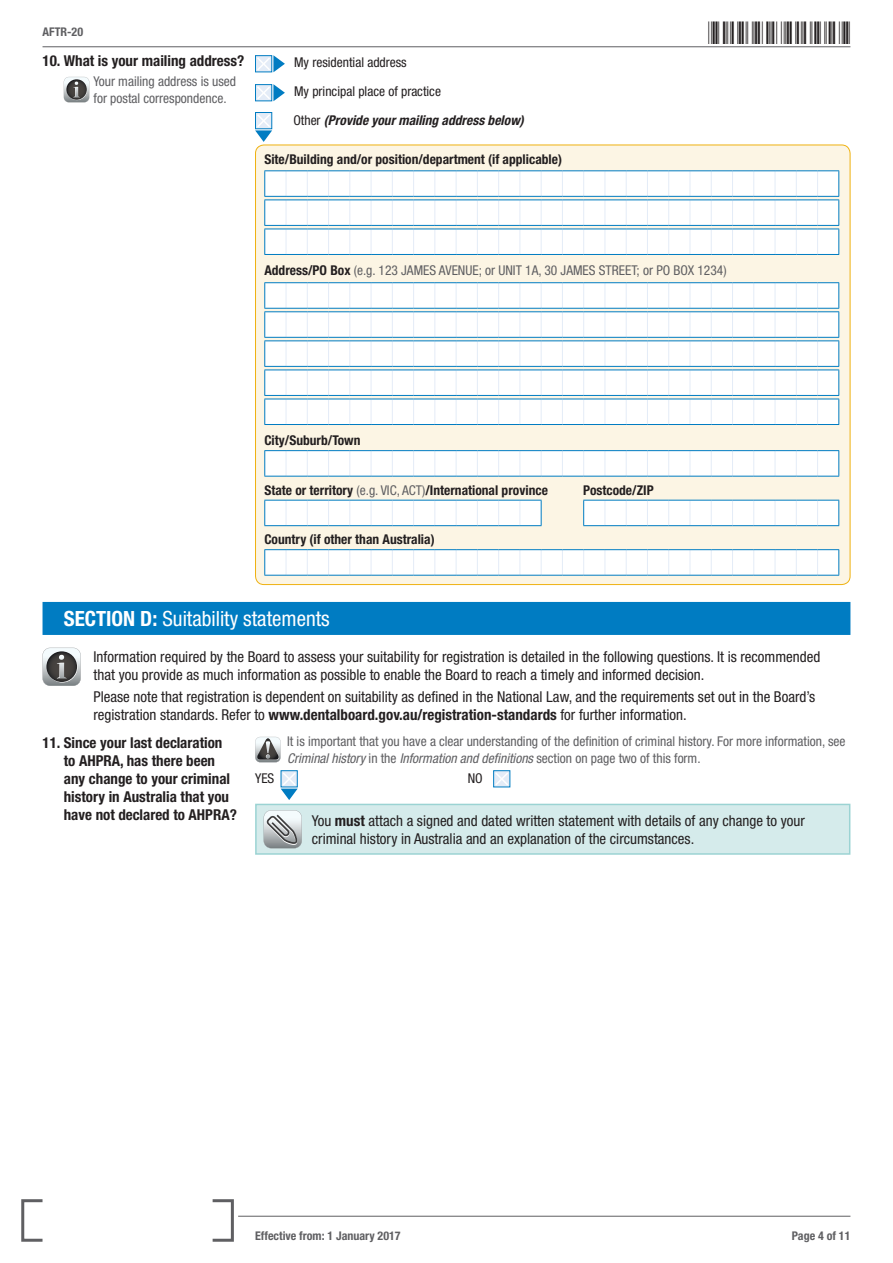
<style>
.page{position:relative;width:893px;height:1263px;background:#fff}
.page>*{position:absolute;margin:0;border:0;box-sizing:border-box;transform-origin:0 0}
.t1{font:30px "Free 3 of 9";letter-spacing:.1em;color:#231f20}
.Section-header{font:condensed 21px "Helvetica Neue LT Std";color:#fff}
.Section_additional_i{font:condensed 15px/18px "Helvetica Neue LT Std";color:#231f20}
.Questions{font:700 condensed 15px/18px "Helvetica Neue LT Std";color:#231f20}
.Question_additional{font:condensed 13.5px/16.2px "Helvetica Neue LT Std";color:#5f5f62}
.t2{font:700 condensed 13.5px "Helvetica Neue LT Std";color:#231f20}
.Answer{font:condensed 13.5px "Helvetica Neue LT Std";color:#231f20}
.Answer-2{font:italic 700 condensed 13.5px "Helvetica Neue LT Std";color:#231f20}
.t3{font:700 condensed 12px "Helvetica Neue LT Std";color:#5f5f62}
.s1{font-weight:400;font-style:normal}
.s2{font-weight:700;color:#231f20}
.s3{font-weight:400;color:#5f5f62}
.s4{font-weight:700}
.s5{font-style:italic}
</style>
<div class="page">
<svg style="left:21px;top:1199px;width:213px;height:43px"></svg>
<hr style="left:238px;top:1216px;width:612px;height:1px;background:#5f5f62">
<hr style="left:43px;top:47px;width:807px;height:1px;background:#5f5f62">
<svg style="left:64px;top:77px;width:25px;height:25px"></svg>
<svg style="left:255px;top:55px;width:30px;height:17px"></svg>
<svg style="left:255px;top:84px;width:30px;height:17px"></svg>
<div style="left:255px;top:112px;width:17px;height:17px;background:#017cc2"></div>
<svg style="left:255px;top:113px;width:17px;height:29px"></svg>
<div style="left:255px;top:145px;width:595px;height:439px;background:#fcf5e4;border-radius:9px"></div>
<svg style="left:264px;top:170px;width:575px;height:85px"></svg>
<svg style="left:264px;top:282px;width:575px;height:143px"></svg>
<svg style="left:264px;top:450px;width:575px;height:27px"></svg>
<svg style="left:264px;top:500px;width:278px;height:26px"></svg>
<svg style="left:583px;top:500px;width:256px;height:26px"></svg>
<svg style="left:264px;top:549px;width:575px;height:27px"></svg>
<div style="left:43px;top:602px;width:807px;height:33px;background:#007cc2"></div>
<svg style="left:43px;top:648px;width:38px;height:38px"></svg>
<svg style="left:255px;top:737px;width:26px;height:25px"></svg>
<div style="left:281px;top:770px;width:17px;height:17px;background:#3295cd"></div>
<svg style="left:281px;top:771px;width:17px;height:29px"></svg>
<svg style="left:493px;top:770px;width:17px;height:17px"></svg>
<svg style="left:494px;top:771px;width:16px;height:16px"></svg>
<div style="left:256px;top:804px;width:594px;height:50px;background:#d5ebeb"></div>
<div style="left:255px;top:804px;width:595px;height:51px;border:2px solid #9bd3d3"></div>
<svg style="left:264px;top:810px;width:38px;height:38px"></svg>
<p class="t3" style="left:43px;top:25px;width:42px">AFTR-20</p>
<p class="Questions" style="left:43px;top:51px;width:203px">10. What is your mailing address?</p>
<p class="Question_additional" style="left:94px;top:73px;width:144px">Your mailing address is used for postal correspondence.</p>
<p class="Answer" style="left:294px;top:54px;width:114px">My residential address</p>
<p class="Answer" style="left:294px;top:83px;width:148px">My principal place of practice</p>
<p class="Answer-2" style="left:293px;top:112px;width:232px"><span class="s1">Other</span> (Provide your mailing address below)</p>
<p class="t2" style="left:264px;top:151px;width:299px">Site/Building and/or position/department (if applicable)</p>
<h1 class="t1" style="left:709px;top:16px;width:143px">*AFTR-204*</h1>
<p class="Question_additional" style="left:264px;top:262px;width:464px"><span class="s2">Address/PO Box</span> (e.g. 123 JAMES AVENUE; or UNIT 1A, 30 JAMES STREET; or PO BOX 1234)</p>
<p class="t2" style="left:264px;top:432px;width:98px">City/Suburb/Town</p>
<p class="t2" style="left:264px;top:482px;width:285px">State or territory <span class="s3">(e.g. VIC, ACT)</span>/International province</p>
<p class="t2" style="left:583px;top:482px;width:72px">Postcode/ZIP</p>
<p class="t2" style="left:264px;top:531px;width:172px">Country (if other than Australia)</p>
<p class="Section-header" style="left:64px;top:607px;width:268px"><span class="s4">SECTION D:</span> Suitability statements</p>
<p class="Section_additional_i" style="left:94px;top:647px;width:728px">Information required by the Board to assess your suitability for registration is detailed in the following questions. It is recommended that you provide as much information as possible to enable the Board to reach a timely and informed decision.</p>
<p class="Section_additional_i" style="left:94px;top:687px;width:723px">Please note that registration is dependent on suitability as defined in the National Law, and the requirements set out in the Board’s registration standards. Refer to <span class="s4">www.dentalboard.gov.au/registration-standards</span> for further information.</p>
<p class="Questions" style="left:43px;top:733px;width:181px">11. Since your last declaration</p>
<p class="Questions" style="left:64px;top:751px;width:175px">to AHPRA, has there been any change to your criminal history in Australia that you have not declared to AHPRA?</p>
<p class="Question_additional" style="left:287px;top:733px;width:560px">It is important that you have a clear understanding of the definition of criminal history. For more information, see<br><span class="s5">Criminal history</span> in the <span class="s5">Information and definitions</span> section on page two of this form.</p>
<p class="Answer" style="left:255px;top:770px;width:21px">YES</p>
<p class="Answer" style="left:468px;top:770px;width:17px">NO</p>
<p class="Section_additional_i" style="left:312px;top:811px;width:494px">You <span class="s4">must</span> attach a signed and dated written statement with details of any change to your criminal history in Australia and an explanation of the circumstances.</p>
<p class="t3" style="left:255px;top:1228px;width:147px">Effective from: 1 January 2017</p>
<p class="t3" style="left:792px;top:1228px;width:60px">Page 4 of 11</p>
</div>
